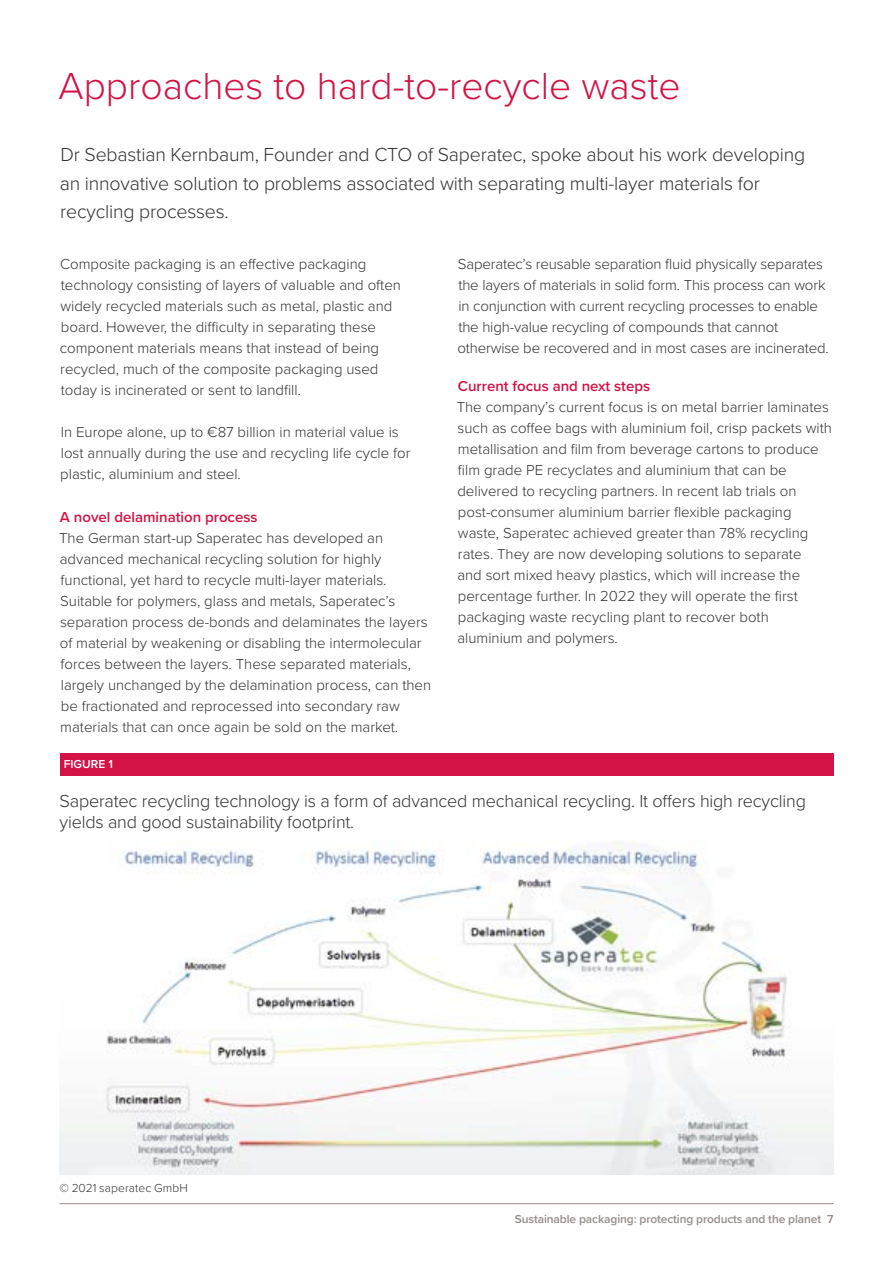
<style>
.page{position:relative;width:893px;height:1263px;background:#fff}
.page>*{position:absolute;margin:0;border:0;box-sizing:border-box;transform-origin:0 0}
.t1{font:300 39px "Proxima Nova";color:#d31245}
.t2{font:300 19.5px/28.5px "Proxima Nova";letter-spacing:-.01em;color:#333132}
.t3{font:300 18px/21px "Proxima Nova";letter-spacing:-.01em;color:#333132}
.t4{font:300 15px/21px "Proxima Nova";color:#333132}
.t5{font:600 15px "Proxima Nova";color:#d31245}
.t6{font:600 12px "Proxima Nova";letter-spacing:-.01em;color:#978c87}
.t7{font:300 12px "Proxima Nova";letter-spacing:.005em;color:#333132}
.t8{font:600 12px "Proxima Nova";color:#fff}
</style>
<div class="page">
<hr style="left:60px;top:1203px;width:773px;height:1px;background:#978c87">
<div style="left:60px;top:753px;width:773px;height:22px;background:#d31245"></div>
<img style="left:60px;top:841px;width:773px;height:334px">
<h1 class="t1" style="left:58px;top:57px;width:624px">Approaches to hard-to-recycle waste</h1>
<h2 class="t2" style="left:60px;top:140px;width:747px">Dr Sebastian Kernbaum, Founder and CTO of Saperatec, spoke about his work developing an innovative solution to problems associated with separating multi-layer materials for recycling processes.</h2>
<p class="t4" style="left:60px;top:253px;width:343px">Composite packaging is an effective packaging technology consisting of layers of valuable and often widely recycled materials such as metal, plastic and board. However, the difficulty in separating these component materials means that instead of being recycled, much of the composite packaging used today is incinerated or sent to landfill.</p>
<p class="t4" style="left:60px;top:421px;width:352px">In Europe alone, up to €87 billion in material value is lost annually during the use and recycling life cycle for plastic, aluminium and steel.</p>
<p class="t5" style="left:60px;top:505px;width:199px">A novel delamination process</p>
<p class="t4" style="left:59px;top:526px;width:373px">The German start-up Saperatec has developed an advanced mechanical recycling solution for highly functional, yet hard to recycle multi-layer materials.<br>Suitable for polymers, glass and metals, Saperatec’s separation process de-bonds and delaminates the layers of material by weakening or disabling the intermolecular forces between the layers. These separated materials, largely unchanged by the delamination process, can then be fractionated and reprocessed into secondary raw materials that can once again be sold on the market.</p>
<p class="t4" style="left:457px;top:253px;width:373px">Saperatec’s reusable separation fluid physically separates the layers of materials in solid form. This process can work in conjunction with current recycling processes to enable the high-value recycling of compounds that cannot otherwise be recovered and in most cases are incinerated.</p>
<p class="t5" style="left:458px;top:375px;width:194px">Current focus and next steps</p>
<p class="t4" style="left:457px;top:396px;width:377px">The company’s current focus is on metal barrier laminates such as coffee bags with aluminium foil, crisp packets with metallisation and film from beverage cartons to produce film grade PE recyclates and aluminium that can be delivered to recycling partners. In recent lab trials on post-consumer aluminium barrier flexible packaging waste, Saperatec achieved greater than 78% recycling rates. They are now developing solutions to separate<br>and sort mixed heavy plastics, which will increase the percentage further. In 2022 they will operate the first packaging waste recycling plant to recover both aluminium and polymers.</p>
<p class="t8" style="left:64px;top:755px;width:51px">FIGURE 1</p>
<p class="t3" style="left:60px;top:789px;width:748px">Saperatec recycling technology is a form of advanced mechanical recycling. It offers high recycling yields and good sustainability footprint.</p>
<p class="t7" style="left:60px;top:1179px;width:130px">© 2021 saperatec GmbH</p>
<p class="t6" style="left:515px;top:1209px;width:320px">Sustainable packaging: protecting products and the planet 7</p>
</div>
